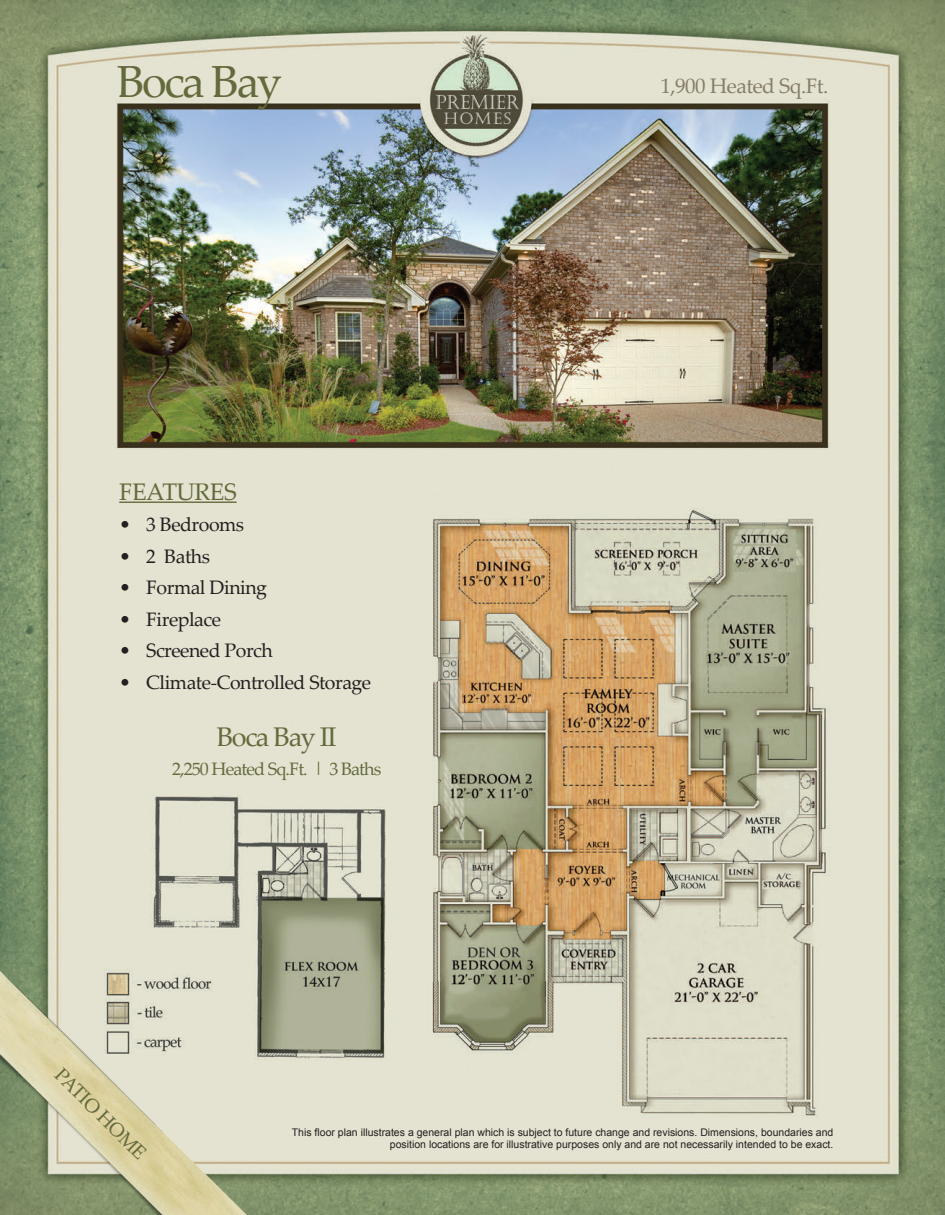
<style>
.page{position:relative;width:945px;height:1215px;background:#fff}
.page>*{position:absolute;margin:0;border:0;box-sizing:border-box;transform-origin:0 0}
.t1{font:45px "Palatino Linotype";letter-spacing:-.05em;color:#656a3d}
.t2{font:27px "Palatino Linotype";letter-spacing:-.05em;color:#656a3d}
.t3{font:24px "Palatino Linotype";letter-spacing:-.025em;color:#656a3d}
.t4{font:21px "Palatino Linotype";letter-spacing:-.025em;color:#857d68}
.t5{font:19.5px "Palatino Linotype";letter-spacing:-.025em;color:#231f20}
.t6{font:19.5px "Palatino Linotype";color:#656a3d}
.t7{font:18px "Palatino Linotype";letter-spacing:-.05em;color:#656a3d}
.t8{font:10.5px/12px "Arial";color:#231f20;text-align:right}
</style>
<div class="page">
<img style="left:1px;top:0;width:944px;height:1215px">
<hr style="left:119px;top:502px;width:118px;height:1px;background:#656a3d">
<img style="left:0;top:950px;width:265px;height:265px">
<h1 class="t1" style="left:117px;top:50px;width:167px">Boca Bay</h1>
<h3 class="t3" style="left:119px;top:475px;width:119px">FEATURES</h3>
<h3 class="t5" style="left:119px;top:511px;width:126px">• 3 Bedrooms</h3>
<h3 class="t5" style="left:119px;top:542px;width:92px">• 2 Baths</h3>
<h3 class="t5" style="left:119px;top:574px;width:149px">• Formal Dining</h3>
<h3 class="t5" style="left:119px;top:605px;width:103px">• Fireplace</h3>
<h3 class="t5" style="left:119px;top:637px;width:155px">• Screened Porch</h3>
<h3 class="t5" style="left:119px;top:668px;width:254px">• Climate-Controlled Storage</h3>
<h2 class="t2" style="left:217px;top:718px;width:121px">Boca Bay II</h2>
<h3 class="t7" style="left:172px;top:756px;width:211px">2,250 Heated Sq.Ft. | 3 Baths</h3>
<h3 class="t4" style="left:661px;top:71px;width:169px">1,900 Heated Sq.Ft.</h3>
<h3 class="t6" style="left:68px;top:1061px;width:122px;rotate:45deg">PATIO HOME</h3>
<p class="t8" style="left:292px;top:1127px;width:543px">This floor plan illustrates a general plan which is subject to future change and revisions. Dimensions, boundaries and position locations are for illustrative purposes only and are not necessarily intended to be exact.</p>
</div>
